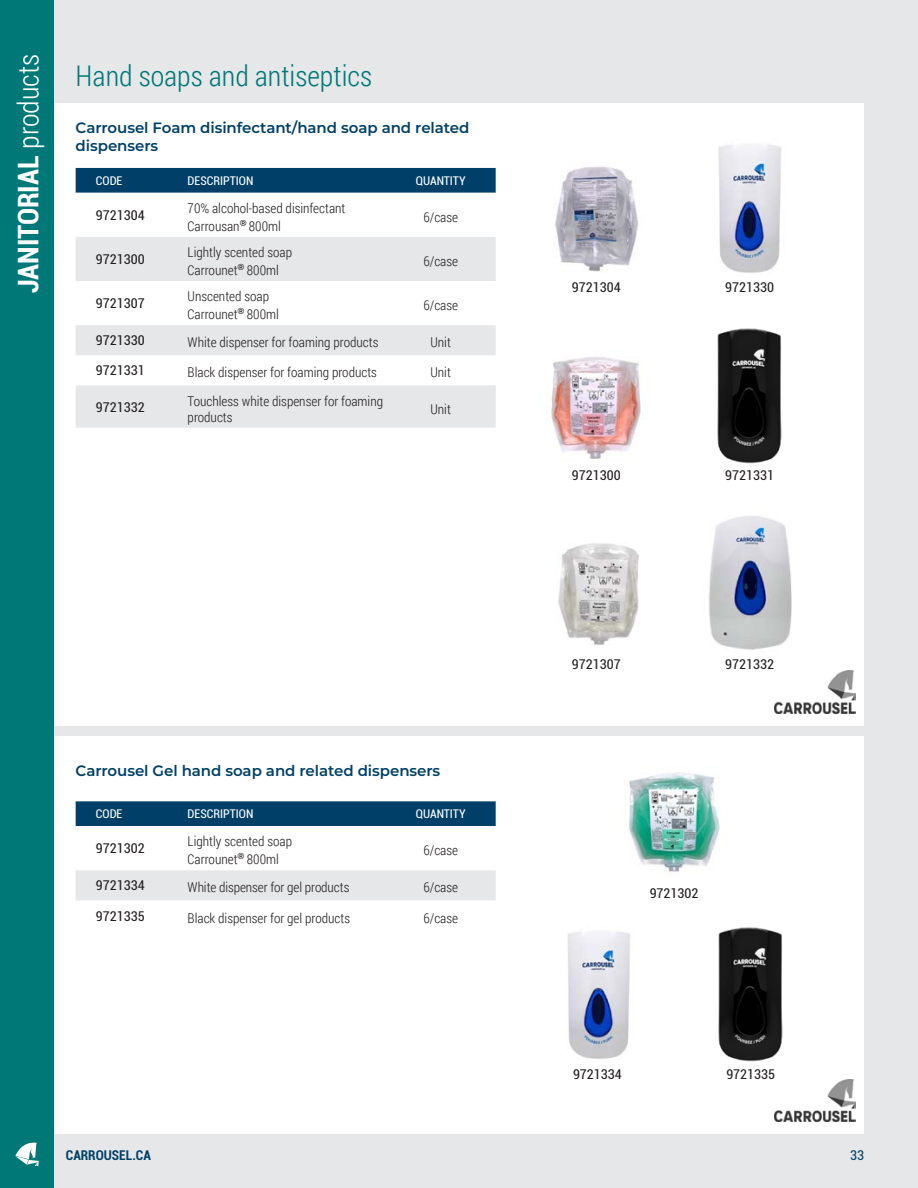
<style>
.page{position:relative;width:918px;height:1188px;background:#fff}
.page>*{position:absolute;margin:0;border:0;box-sizing:border-box;transform-origin:0 0}
.Code_produits{font:700 condensed 28.5px "Roboto";color:#fff}
.Code_produits-2{font:300 28.5px "Roboto Condensed";color:#007877}
.Niveau_3{font:600 15px/18px "Montserrat";letter-spacing:-.005em;color:#004068}
.t1{font:300 13.5px/18px "Roboto Condensed";color:#231f20}
.t2{font:condensed 13.5px "Roboto";color:#231f20}
.t3{font:700 condensed 13.5px "Roboto";color:#004068}
.t4{font:condensed 13.5px "Roboto";color:#004068}
.t5{font:condensed 12px "Roboto";color:#fff}
.s1{font-family:"Roboto Condensed";font-weight:300;font-stretch:normal}
</style>
<div class="page">
<div style="left:54px;top:0;width:864px;height:1188px;background:#e6e7e9"></div>
<div style="left:52px;top:103px;width:812px;height:623px;background:#fff"></div>
<div style="left:76px;top:168px;width:420px;height:25px;background:#004068"></div>
<svg style="left:76px;top:237px;width:420px;height:191px;fill:#e6e7e9"></svg>
<img style="left:555px;top:166px;width:84px;height:106px">
<img style="left:718px;top:144px;width:64px;height:129px">
<img style="left:551px;top:357px;width:90px;height:102px">
<img style="left:717px;top:328px;width:65px;height:135px">
<img style="left:558px;top:543px;width:81px;height:102px">
<img style="left:709px;top:516px;width:83px;height:134px">
<div style="left:52px;top:737px;width:812px;height:397px;background:#fff"></div>
<div style="left:76px;top:801px;width:420px;height:25px;background:#004068"></div>
<svg style="left:76px;top:826px;width:420px;height:75px"></svg>
<div style="left:76px;top:870px;width:420px;height:30px;background:#e6e7e9"></div>
<img style="left:629px;top:772px;width:91px;height:100px">
<img style="left:567px;top:931px;width:64px;height:128px">
<img style="left:718px;top:927px;width:65px;height:135px">
<img style="left:775px;top:671px;width:80px;height:42px">
<img style="left:775px;top:1079px;width:80px;height:42px">
<div style="left:0;top:0;width:54px;height:1188px;background:#007877"></div>
<svg style="left:15px;top:1142px;width:24px;height:24px"></svg>
<h1 class="Code_produits" style="left:8px;top:342px;width:290px;rotate:-90deg">PAPIER D’HYGIÈNE <span class="s1">Papier</span></h1>
<p class="Code_produits" style="left:8px;top:293px;width:241px;rotate:-90deg">JANITORIAL <span class="s1">products</span></p>
<p class="Code_produits-2" style="left:76px;top:56px;width:298px">Hand soaps and antiseptics</p>
<p class="Niveau_3" style="left:76px;top:118px;width:395px">Carrousel Foam disinfectant/hand soap and related dispensers</p>
<p class="t5" style="left:96px;top:172px;width:28px">CODE</p>
<p class="t5" style="left:188px;top:172px;width:67px">DESCRIPTION</p>
<p class="t5" style="left:416px;top:172px;width:51px">QUANTITY</p>
<p class="t2" style="left:96px;top:206px;width:50px">9721304</p>
<p class="t1" style="left:188px;top:199px;width:159px">70% alcohol-based disinfectant</p>
<p class="t1" style="left:188px;top:217px;width:95px">Carrousan<sup>®</sup> 800ml</p>
<p class="t1" style="left:423px;top:208px;width:36px">6/case</p>
<p class="t2" style="left:96px;top:250px;width:50px">9721300</p>
<p class="t1" style="left:188px;top:243px;width:106px">Lightly scented soap<br>Carrounet<sup>®</sup> 800ml</p>
<p class="t1" style="left:423px;top:252px;width:36px">6/case</p>
<p class="t2" style="left:96px;top:294px;width:50px">9721307</p>
<p class="t1" style="left:188px;top:287px;width:93px">Unscented soap<br>Carrounet<sup>®</sup> 800ml</p>
<p class="t1" style="left:423px;top:296px;width:36px">6/case</p>
<p class="t2" style="left:96px;top:331px;width:50px">9721330</p>
<p class="t1" style="left:188px;top:333px;width:192px">White dispenser for foaming products</p>
<p class="t1" style="left:431px;top:333px;width:22px">Unit</p>
<p class="t2" style="left:96px;top:361px;width:50px">9721331</p>
<p class="t1" style="left:188px;top:363px;width:191px">Black dispenser for foaming products</p>
<p class="t1" style="left:431px;top:363px;width:22px">Unit</p>
<p class="t2" style="left:96px;top:397px;width:50px">9721332</p>
<p class="t1" style="left:188px;top:392px;width:197px;line-height:16.2px">Touchless white dispenser for foaming products</p>
<p class="t1" style="left:431px;top:399px;width:22px">Unit</p>
<p class="t2" style="left:572px;top:278px;width:50px">9721304</p>
<p class="t2" style="left:725px;top:278px;width:50px">9721330</p>
<p class="t2" style="left:572px;top:466px;width:50px">9721300</p>
<p class="t2" style="left:725px;top:466px;width:50px">9721331</p>
<p class="Niveau_3" style="left:76px;top:761px;width:366px">Carrousel Gel hand soap and related dispensers</p>
<p class="t5" style="left:96px;top:806px;width:28px">CODE</p>
<p class="t5" style="left:188px;top:806px;width:67px">DESCRIPTION</p>
<p class="t5" style="left:416px;top:806px;width:51px">QUANTITY</p>
<p class="t2" style="left:96px;top:839px;width:50px">9721302</p>
<p class="t1" style="left:188px;top:832px;width:106px">Lightly scented soap<br>Carrounet<sup>®</sup> 800ml</p>
<p class="t1" style="left:423px;top:841px;width:36px">6/case</p>
<p class="t2" style="left:96px;top:876px;width:50px">9721334</p>
<p class="t1" style="left:188px;top:878px;width:163px">White dispenser for gel products</p>
<p class="t1" style="left:423px;top:878px;width:36px">6/case</p>
<p class="t2" style="left:96px;top:906px;width:50px">9721335</p>
<p class="t1" style="left:188px;top:908px;width:164px">Black dispenser for gel products</p>
<p class="t1" style="left:423px;top:908px;width:36px">6/case</p>
<p class="t2" style="left:572px;top:654px;width:50px">9721307</p>
<p class="t2" style="left:725px;top:654px;width:50px">9721332</p>
<p class="t2" style="left:650px;top:883px;width:50px">9721302</p>
<p class="t2" style="left:573px;top:1065px;width:50px">9721334</p>
<p class="t2" style="left:726px;top:1065px;width:50px">9721335</p>
<p class="t3" style="left:66px;top:1146px;width:87px">CARROUSEL.CA</p>
<p class="t4" style="left:850px;top:1146px;width:15px">33</p>
</div>
